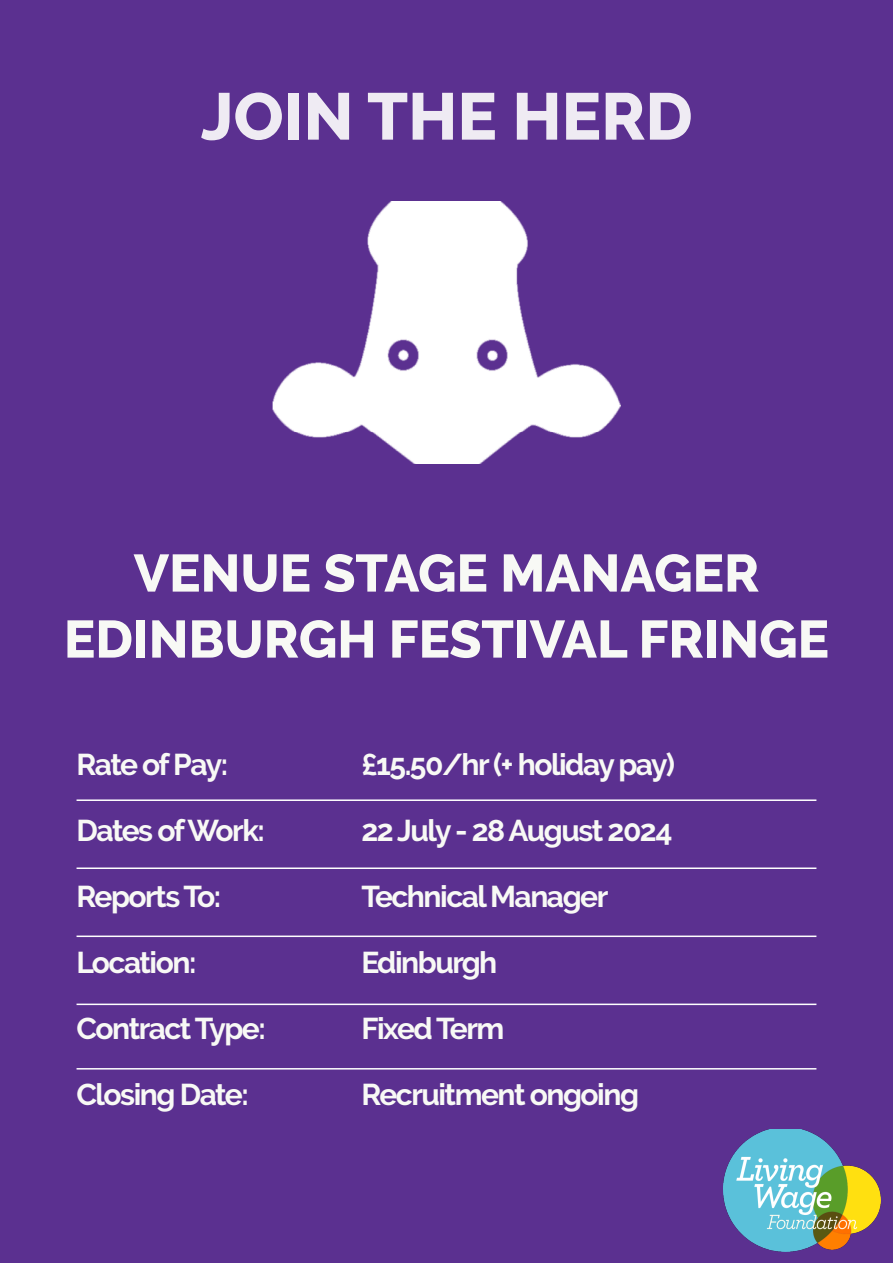
<style>
.page{position:relative;width:893px;height:1263px;background:#5b3090}
.page>*{position:absolute;margin:0;border:0;box-sizing:border-box;transform-origin:0 0}
.t1{font:800 66px "Raleway";color:#efebf3}
.t2{font:800 52.5px "Raleway";color:#f8f9f5}
.t3{font:700 30px "Raleway";letter-spacing:-.05em;color:#f8f9f5}
</style>
<div class="page">
<img style="left:272px;top:202px;width:349px;height:261px">
<hr style="left:77px;top:799px;width:739px;height:2px;background:#fff">
<hr style="left:77px;top:867px;width:739px;height:2px;background:#fff">
<hr style="left:77px;top:935px;width:739px;height:2px;background:#fff">
<hr style="left:77px;top:1003px;width:739px;height:2px;background:#fff">
<hr style="left:77px;top:1068px;width:739px;height:1px;background:#fff">
<img style="left:724px;top:1129px;width:156px;height:122px">
<p class="t1" style="left:201px;top:79px;width:493px">JOIN THE HERD</p>
<p class="t2" style="left:134px;top:543px;width:627px">VENUE STAGE MANAGER</p>
<p class="t2" style="left:64px;top:609px;width:767px">EDINBURGH FESTIVAL FRINGE</p>
<p class="t3" style="left:77px;top:747px;width:153px">Rate of Pay:</p>
<p class="t3" style="left:77px;top:813px;width:190px">Dates of Work:</p>
<p class="t3" style="left:77px;top:879px;width:146px">Reports To:</p>
<p class="t3" style="left:77px;top:945px;width:121px">Location:</p>
<p class="t3" style="left:77px;top:1011px;width:191px">Contract Type:</p>
<p class="t3" style="left:77px;top:1077px;width:174px">Closing Date:</p>
<p class="t3" style="left:361px;top:747px;width:315px">£15.50/hr (+ holiday pay)</p>
<p class="t3" style="left:361px;top:813px;width:313px">22 July - 28 August 2024</p>
<p class="t3" style="left:361px;top:879px;width:248px">Technical Manager</p>
<p class="t3" style="left:361px;top:945px;width:137px">Edinburgh</p>
<p class="t3" style="left:361px;top:1011px;width:144px">Fixed Term</p>
<p class="t3" style="left:361px;top:1077px;width:279px">Recruitment ongoing</p>
</div>
